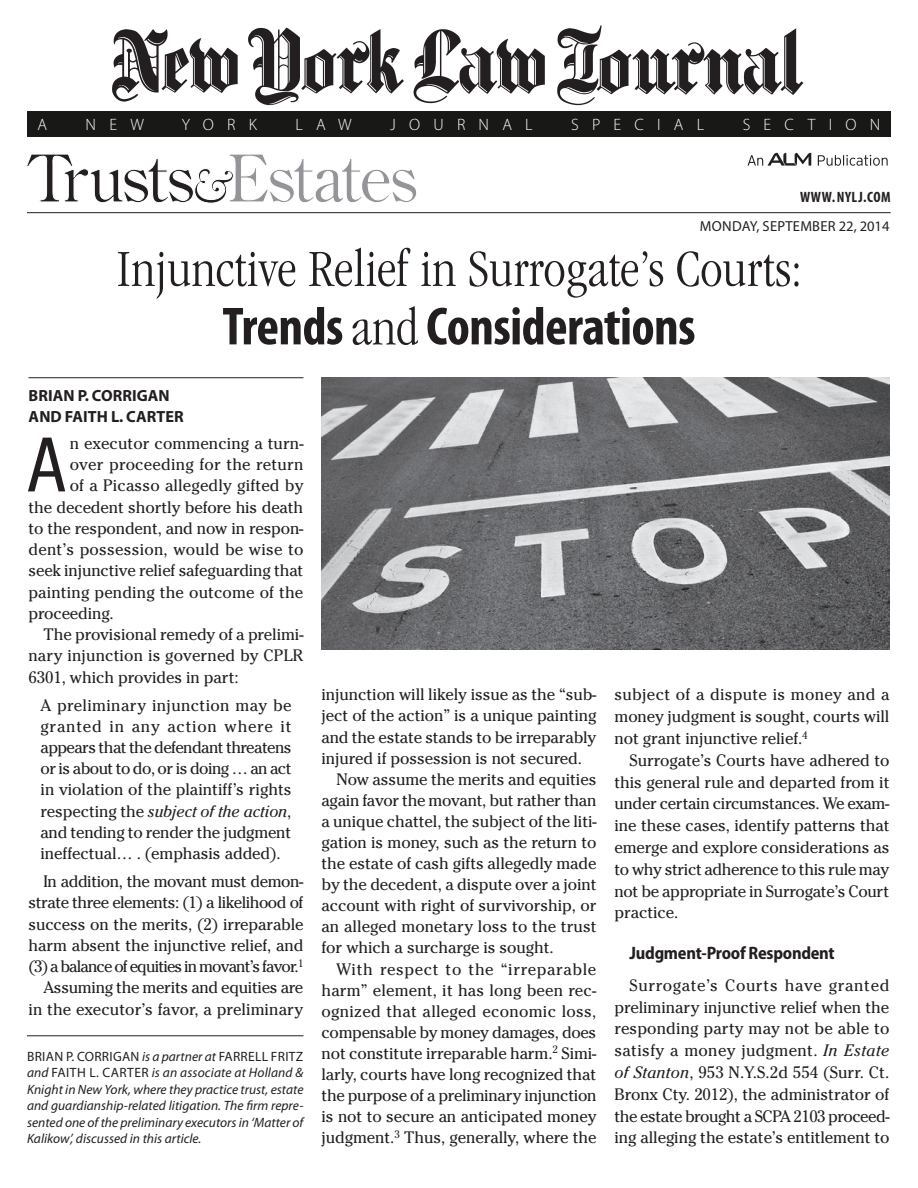
<style>
.page{position:relative;width:918px;height:1188px;background:#fff}
.page>*{position:absolute;margin:0;border:0;box-sizing:border-box;transform-origin:0 0}
.t1{font:condensed 75.3px "Helvetica Neue LT Std";color:#231f20;scale:.96 1}
.t2{font:65.4px "Century Old Style Std";letter-spacing:-.04em;color:#939598}
.t3{font:300 condensed 54px "ITC Garamond Std";color:#231f20}
.t4{font:700 condensed 54px "Myriad Pro";letter-spacing:-.01em;color:#231f20}
.t5{font:700 semi-condensed 18px "Myriad Pro";letter-spacing:-.015em;color:#231f20}
.t6{font:16.5px/21.8px "Cheltenham Std";letter-spacing:-.005em;color:#231f20;text-align:justify}
.t7{font:16.5px "Cheltenham Std";letter-spacing:.015em;color:#231f20}
.t8{font:300 16.5px "Myriad Pro";letter-spacing:.805em;color:#fff}
.t9{font:16.5px "Cheltenham Std";letter-spacing:.035em;color:#231f20}
.t10{font:700 16.2px/21.3px "Myriad Pro";letter-spacing:.005em;color:#231f20}
.t11{font:700 condensed 15px "Myriad Pro";letter-spacing:.04em;color:#231f20}
.t12{font:14.55px "Myriad Pro";letter-spacing:.02em;color:#231f20}
.t13{font:italic 13.5px/16.5px "Myriad Pro";color:#231f20;text-align:justify}
.s1{color:#231f20}
.s2{font-family:"ITC Garamond Std";font-weight:300}
.s3{font-style:italic}
.s4{font-style:normal}
</style>
<div class="page">
<hr style="left:28px;top:377px;width:275px;height:1px;background:#231f20">
<img style="left:112px;top:25px;width:692px;height:81px">
<hr style="left:27px;top:212px;width:864px;height:1px;background:#231f20">
<svg style="left:818px;top:155px;width:70px;height:11px"></svg>
<svg style="left:748px;top:153px;width:63px;height:13px"></svg>
<div style="left:27px;top:111px;width:864px;height:26px;background:#181817"></div>
<hr style="left:27px;top:1036px;width:276px;height:1px;background:#231f20">
<svg style="left:194px;top:168px;width:40px;height:36px"></svg>
<img style="left:322px;top:378px;width:567px;height:272px">
<p class="t8" style="left:38px;top:116px;width:11px">A</p>
<p class="t8" style="left:86px;top:116px;width:60px">NEW</p>
<p class="t8" style="left:182px;top:116px;width:77px">YORK</p>
<p class="t8" style="left:295px;top:116px;width:58px">LAW</p>
<p class="t8" style="left:390px;top:116px;width:144px">JOURNAL</p>
<p class="t8" style="left:571px;top:116px;width:135px">SPECIAL</p>
<p class="t8" style="left:743px;top:116px;width:139px">SECTION</p>
<h2 class="t2" style="left:29px;top:136px;width:390px"><span class="s1">Trusts</span> Estates</h2>
<p class="t11" style="left:800px;top:187px;width:92px">www. NYLJ.com</p>
<p class="t12" style="left:700px;top:217px;width:191px">MONDAY, SEPTEMBER 22, 2014</p>
<h3 class="t3" style="left:116px;top:239px;width:687px">Injunctive Relief in Surrogate’s Courts:</h3>
<h3 class="t4" style="left:222px;top:293px;width:475px">Trends <span class="s2">and</span> Considerations</h3>
<p class="t10" style="left:29px;top:384px;width:157px">BRIAN P. CORRIGAN<br>AND FAITH L. CARTER</p>
<h1 class="t1" style="left:28px;top:421px;width:39px">A</h1>
<p class="t6" style="left:70px;top:433px;width:235px">n executor commencing a turn-</p>
<p class="t7" style="left:70px;top:455px;width:235px">over proceeding for the return</p>
<p class="t6" style="left:70px;top:475px;width:235px">of a Picasso allegedly gifted by</p>
<p class="t6" style="left:28px;top:496px;width:276px">the decedent shortly before his death</p>
<p class="t6" style="left:28px;top:517px;width:276px">to the respondent, and now in respon-</p>
<p class="t7" style="left:28px;top:540px;width:277px">dent’s possession, would be wise to</p>
<p class="t6" style="left:28px;top:560px;width:276px">seek injunctive relief safeguarding that</p>
<p class="t6" style="left:28px;top:581px;width:276px">painting pending the outcome of the</p>
<p class="t6" style="left:28px;top:602px;width:87px">proceeding.</p>
<p class="t6" style="left:44px;top:624px;width:262px">The provisional remedy of a prelimi-</p>
<p class="t6" style="left:28px;top:645px;width:276px">nary injunction is governed by CPLR</p>
<p class="t6" style="left:28px;top:666px;width:212px">6301, which provides in part:</p>
<p class="t6" style="left:40px;top:694px;width:253px;line-height:21.3px">A preliminary injunction may be granted in any action where it appears that the defendant threatens or is about to do, or is doing … an act in violation of the plaintiff’s rights respecting the <span class="s3">subject of the action</span>, and tending to render the judgment ineffectual… . (emphasis added).</p>
<p class="t6" style="left:28px;top:871px;width:277px;line-height:21.3px;text-align:right">In addition, the movant must demon&shy;strate three elements: (1) a likelihood of success on the merits, (2) irreparable harm absent the injunctive relief, and (3) a balance of equities in movant’s favor.<sup>1<br></sup>Assuming the merits and equities are in the executor’s favor, a preliminary</p>
<p class="t13" style="left:27px;top:1048px;width:278px"><span class="s4">BRIAN P. CORRIGAN</span> is a partner at <span class="s4">FARRELL FRITZ </span>and <span class="s4">FAITH L. CARTER</span> is an associate at Holland &amp; Knight in New York, where they practice trust, estate and guardianship-related litigation. The firm repre&shy;sented one of the preliminary executors in ‘Matter of Kalikow’, discussed in this article.</p>
<p class="t6" style="left:322px;top:684px;width:276px">injunction will likely issue as the “sub-</p>
<p class="t6" style="left:322px;top:705px;width:276px">ject of the action” is a unique painting</p>
<p class="t6" style="left:322px;top:726px;width:276px">and the estate stands to be irreparably</p>
<p class="t6" style="left:322px;top:747px;width:262px">injured if possession is not secured.</p>
<p class="t6" style="left:337px;top:768px;width:261px">Now assume the merits and equities</p>
<p class="t6" style="left:322px;top:789px;width:276px">again favor the movant, but rather than</p>
<p class="t6" style="left:322px;top:810px;width:277px">a unique chattel, the subject of the liti-</p>
<p class="t6" style="left:322px;top:832px;width:277px">gation is money, such as the return to</p>
<p class="t6" style="left:322px;top:853px;width:276px">the estate of cash gifts allegedly made</p>
<p class="t6" style="left:322px;top:874px;width:277px">by the decedent, a dispute over a joint</p>
<p class="t6" style="left:322px;top:895px;width:276px">account with right of survivorship, or</p>
<p class="t6" style="left:322px;top:916px;width:277px">an alleged monetary loss to the trust</p>
<p class="t6" style="left:322px;top:937px;width:234px">for which a surcharge is sought.</p>
<p class="t9" style="left:337px;top:959px;width:261px">With respect to the “irreparable</p>
<p class="t6" style="left:322px;top:979px;width:276px">harm” element, it has long been rec-</p>
<p class="t7" style="left:322px;top:1001px;width:276px">ognized that alleged economic loss,</p>
<p class="t6" style="left:322px;top:1021px;width:276px">compensable by money damages, does</p>
<p class="t6" style="left:322px;top:1042px;width:276px">not constitute irreparable harm.<sup>2</sup> Simi-</p>
<p class="t6" style="left:322px;top:1064px;width:276px">larly, courts have long recognized that</p>
<p class="t6" style="left:322px;top:1085px;width:277px">the purpose of a preliminary injunction</p>
<p class="t6" style="left:322px;top:1106px;width:277px">is not to secure an anticipated money</p>
<p class="t6" style="left:322px;top:1127px;width:276px">judgment.<sup>3</sup> Thus, generally, where the</p>
<p class="t6" style="left:615px;top:684px;width:277px">subject of a dispute is money and a money judgment is sought, courts will not grant injunctive relief.<sup>4</sup></p>
<p class="t6" style="left:615px;top:749px;width:277px;text-indent:15px">Surrogate’s Courts have adhered to this general rule and departed from it under certain circumstances. We exam&shy;ine these cases, identify patterns that emerge and explore considerations as to why strict adherence to this rule may not be appropriate in Surrogate’s Court practice.</p>
<p class="t5" style="left:630px;top:943px;width:207px">Judgment-Proof Respondent</p>
<p class="t6" style="left:615px;top:974px;width:277px;text-indent:15px">Surrogate’s Courts have granted preliminary injunctive relief when the responding party may not be able to satisfy a money judgment. <span class="s3">In Estate of Stanton</span>, 953 N.Y.S.2d 554 (Surr. Ct.<br>Bronx Cty. 2012), the administrator of the estate brought a SCPA 2103 proceed&shy;ing alleging the estate’s entitlement to</p>
</div>
